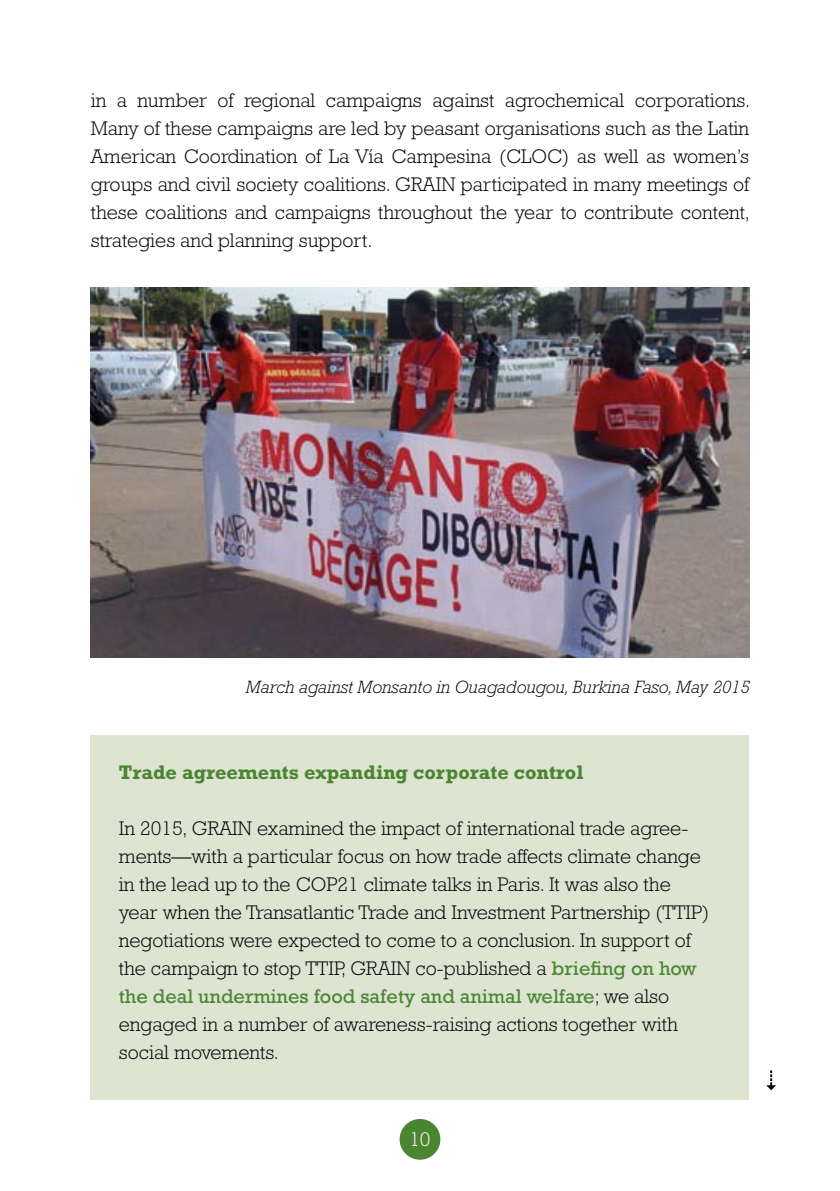
<style>
.page{position:relative;width:840px;height:1191px;background:#fff}
.page>*{position:absolute;margin:0;border:0;box-sizing:border-box;transform-origin:0 0}
.t1{font:300 20px/28px "Rockwell";color:#000;text-align:justify}
.t2{font:700 20px "Rockwell";color:#4a8631}
.t3{font:300 20px "Rockwell";color:#fff}
.t4{font:italic 300 18px "Rockwell";color:#000}
.s1{font-weight:400;color:#4a8631}
</style>
<div class="page">
<div style="left:399px;top:1119px;width:41px;height:40px;background:#4a8631;border-radius:50%"></div>
<div style="left:91px;top:735px;width:657px;height:364px;background:#dee4d2"></div>
<img style="left:91px;top:287px;width:657px;height:370px">
<svg style="left:766px;top:1070px;width:9px;height:20px"></svg>
<p class="t1" style="left:91px;top:86px;width:660px">in a number of regional campaigns against agrochemical corporations.<br>Many of these campaigns are led by peasant organisations such as the Latin American Coordination of La Vía Campesina (CLOC) as well as women’s groups and civil society coalitions. GRAIN participated in many meetings of these coalitions and campaigns throughout the year to contribute content, strategies and planning support.</p>
<p class="t4" style="left:245px;top:677px;width:505px">March against Monsanto in Ouagadougou, Burkina Faso, May 2015</p>
<p class="t2" style="left:119px;top:760px;width:466px">Trade agreements expanding corporate control</p>
<p class="t1" style="left:119px;top:814px;width:591px;text-align:left">In 2015, GRAIN examined the impact of international trade agree&shy;ments—with a particular focus on how trade affects climate change in the lead up to the COP21 climate talks in Paris. It was also the year when the Transatlantic Trade and Investment Partnership (TTIP) negotiations were expected to come to a conclusion. In support of the campaign to stop TTIP, GRAIN co-published a <span class="s1">briefing on how the deal undermines food safety and animal welfare</span>; we also engaged in a number of awareness-raising actions together with social movements.</p>
<p class="t3" style="left:409px;top:1127px;width:23px">10</p>
</div>
